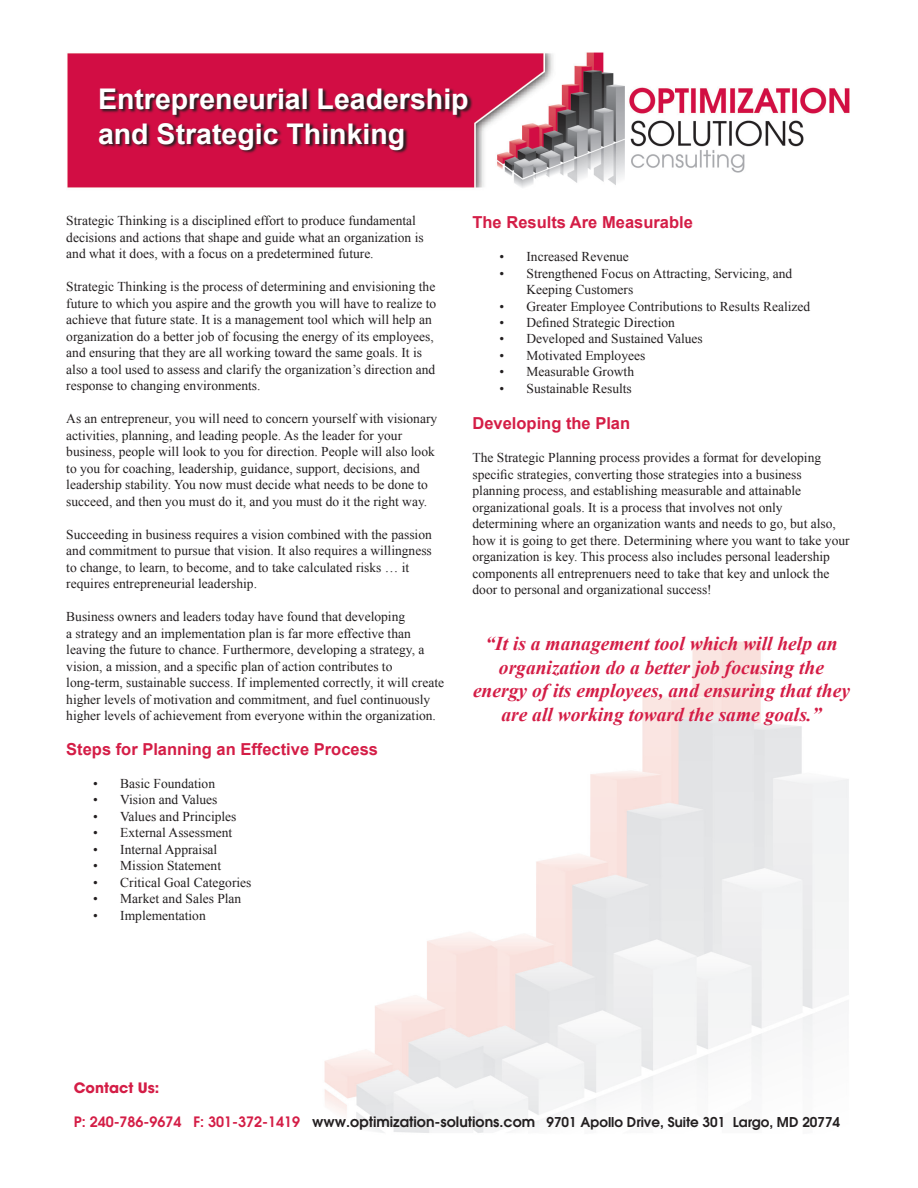
<style>
.page{position:relative;width:918px;height:1188px;background:#fff}
.page>*{position:absolute;margin:0;border:0;box-sizing:border-box;transform-origin:0 0}
.t1{font:700 28.5px/34.2px "Arial";color:#fff}
.t2{font:italic 700 19.5px/23.4px "Times New Roman";color:#d41d46;text-align:center}
.t3{font:700 16.5px "Arial";color:#d41d46}
.t4{font:700 14.25px "Avant Garde";color:#d41d46}
.t5{font:13.5px/16.5px "Times New Roman";color:#231f20}
.t6{font:600 13.5px "Avant Garde";color:#231f20}
.s1{font-size:14.25px;color:#d41d46}
.s2{font-size:14.25px}
</style>
<div class="page">
<img style="left:67px;top:52px;width:783px;height:1081px">
<svg style="left:98px;top:88px;width:375px;height:67px;background:#a9103b"></svg>
<h1 class="t1" style="left:98px;top:82px;width:372px">Entrepreneurial Leadership and Strategic Thinking</h1>
<p class="t5" style="left:66px;top:212px;width:359px">Strategic Thinking is a disciplined effort to produce fundamental decisions and actions that shape and guide what an organization is and what it does, with a focus on a predetermined future.</p>
<p class="t5" style="left:66px;top:278px;width:372px">Strategic Thinking is the process of determining and envisioning the future to which you aspire and the growth you will have to realize to achieve that future state. It is a management tool which will help an organization do a better job of focusing the energy of its employees, and ensuring that they are all working toward the same goals. It is also a tool used to assess and clarify the organization’s direction and response to changing environments.</p>
<p class="t5" style="left:66px;top:410px;width:372px">As an entrepreneur, you will need to concern yourself with visionary activities, planning, and leading people. As the leader for your business, people will look to you for direction. People will also look to you for coaching, leadership, guidance, support, decisions, and leadership stability. You now must decide what needs to be done to succeed, and then you must do it, and you must do it the right way.</p>
<p class="t5" style="left:66px;top:526px;width:367px">Succeeding in business requires a vision combined with the passion and commitment to pursue that vision. It also requires a willingness to change, to learn, to become, and to take calculated risks … it requires entrepreneurial leadership.</p>
<p class="t5" style="left:66px;top:608px;width:379px">Business owners and leaders today have found that developing<br>a strategy and an implementation plan is far more effective than leaving the future to chance. Furthermore, developing a strategy, a vision, a mission, and a specific plan of action contributes to long-term, sustainable success. If implemented correctly, it will create higher levels of motivation and commitment, and fuel continuously higher levels of achievement from everyone within the organization.</p>
<p class="t3" style="left:66px;top:740px;width:313px">Steps for Planning an Effective Process</p>
<p class="t5" style="left:93px;top:775px;width:123px">• Basic Foundation</p>
<p class="t5" style="left:93px;top:791px;width:126px">• Vision and Values</p>
<p class="t5" style="left:93px;top:808px;width:145px">• Values and Principles</p>
<p class="t5" style="left:93px;top:824px;width:141px">• External Assessment</p>
<p class="t5" style="left:93px;top:841px;width:126px">• Internal Appraisal</p>
<p class="t5" style="left:93px;top:857px;width:129px">• Mission Statement</p>
<p class="t5" style="left:93px;top:874px;width:160px">• Critical Goal Categories</p>
<p class="t5" style="left:93px;top:890px;width:150px">• Market and Sales Plan</p>
<p class="t5" style="left:93px;top:907px;width:114px">• Implementation</p>
<p class="t3" style="left:472px;top:213px;width:222px">The Results Are Measurable</p>
<p class="t5" style="left:500px;top:248px;width:131px">• Increased Revenue</p>
<p class="t5" style="left:526px;top:265px;width:267px;text-indent:-27px">• Strengthened Focus on Attracting, Servicing, and<br>Keeping Customers</p>
<p class="t5" style="left:500px;top:298px;width:312px">• Greater Employee Contributions to Results Realized</p>
<p class="t5" style="left:500px;top:314px;width:177px">• Defined Strategic Direction</p>
<p class="t5" style="left:500px;top:331px;width:205px">• Developed and Sustained Values</p>
<p class="t5" style="left:500px;top:347px;width:147px">• Motivated Employees</p>
<p class="t5" style="left:500px;top:364px;width:136px">• Measurable Growth</p>
<p class="t5" style="left:500px;top:380px;width:134px">• Sustainable Results</p>
<p class="t3" style="left:472px;top:414px;width:159px">Developing the Plan</p>
<p class="t5" style="left:472px;top:449px;width:379px">The Strategic Planning process provides a format for developing specific strategies, converting those strategies into a business planning process, and establishing measurable and attainable organizational goals. It is a process that involves not only determining where an organization wants and needs to go, but also, how it is going to get there. Determining where you want to take your organization is key. This process also includes personal leadership components all entreprenuers need to take that key and unlock the door to personal and organizational success!</p>
<h2 class="t2" style="left:473px;top:632px;width:379px">“It is a management tool which will help an organization do a better job focusing the energy of its employees, and ensuring that they are all working toward the same goals.”</h2>
<p class="t4" style="left:74px;top:1078px;width:87px">Contact Us:</p>
<p class="t6" style="left:74px;top:1113px;width:768px"><span class="s1">P: 240-786-9674 F: 301-372-1419</span> <span class="s2">www.optimization-solutions.com</span> 9701 Apollo Drive, Suite 301 Largo, MD 20774</p>
</div>
